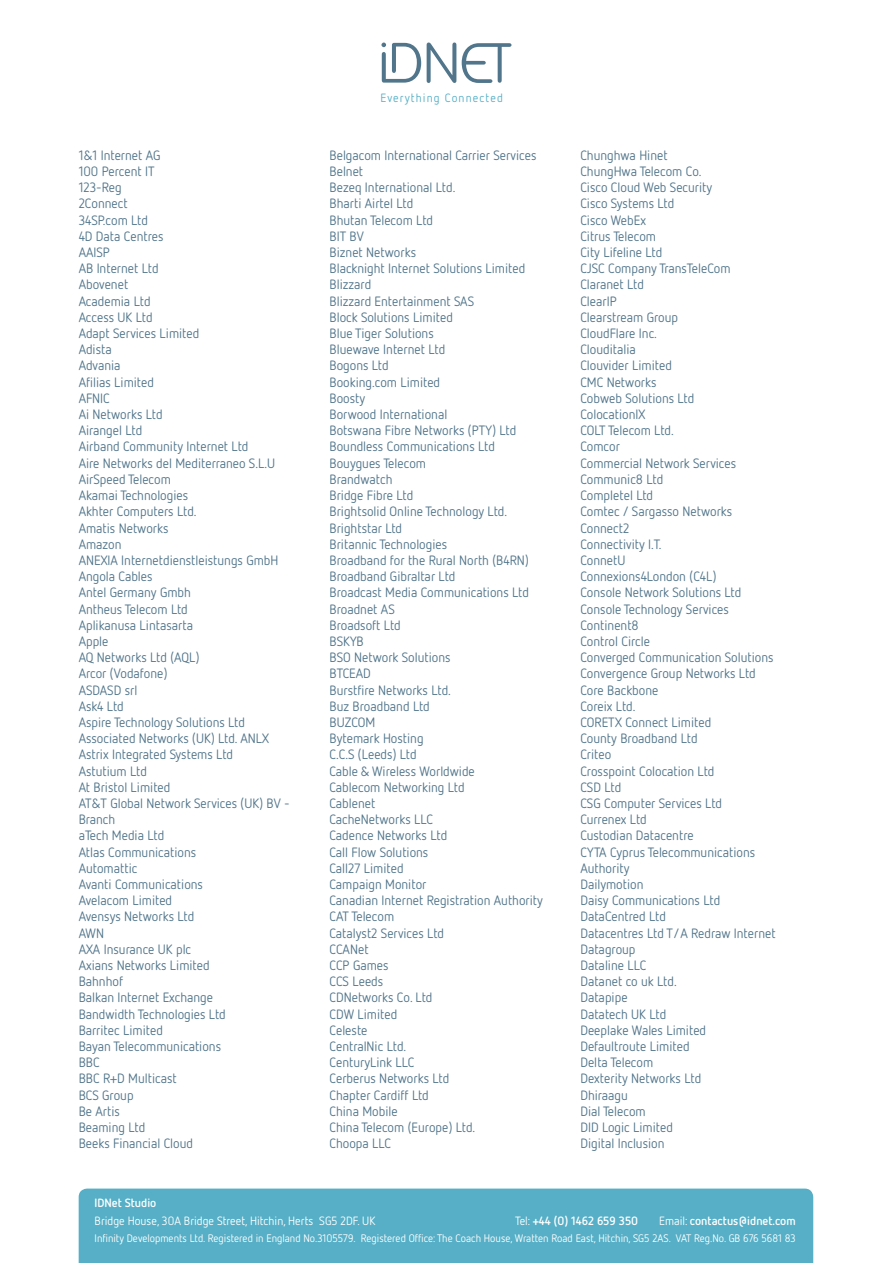
<style>
.page{position:relative;width:893px;height:1263px;background:#fff}
.page>*{position:absolute;margin:0;border:0;box-sizing:border-box;transform-origin:0 0}
.t1{font:13.5px/16.2px "Netto OT";color:#51758b}
.t2{font:700 12px "Netto OT";color:#fff}
.t3{font:12px "Netto OT";color:#fff}
.t4{font:12px "Netto OT";letter-spacing:.09em;color:#56afc6}
.t5{font:10.8px "Netto OT";color:#fff}
.s1{font-weight:400}
</style>
<div class="page">
<div style="left:79px;top:1188px;width:734px;height:75px;background:#56afc6"></div>
<svg style="left:381px;top:43px;width:40px;height:40px"></svg>
<svg style="left:427px;top:43px;width:29px;height:40px"></svg>
<svg style="left:462px;top:43px;width:49px;height:40px"></svg>
<p class="t4" style="left:380px;top:91px;width:124px">Everything Connected</p>
<p class="t1" style="left:79px;top:147px;width:213px">1&amp;1 Internet AG<br>100 Percent IT<br>123-Reg<br>2Connect<br>34SP.com Ltd<br>4D Data Centres<br>AAISP<br>AB Internet Ltd<br>Abovenet<br>Academia Ltd<br>Access UK Ltd<br>Adapt Services Limited<br>Adista<br>Advania<br>Afilias Limited<br>AFNIC<br>Ai Networks Ltd<br>Airangel Ltd<br>Airband Community Internet Ltd<br>Aire Networks del Mediterraneo S.L.U<br>AirSpeed Telecom<br>Akamai Technologies<br>Akhter Computers Ltd.<br>Amatis Networks<br>Amazon<br>ANEXIA Internetdienstleistungs GmbH<br>Angola Cables<br>Antel Germany Gmbh<br>Antheus Telecom Ltd<br>Aplikanusa Lintasarta<br>Apple<br>AQ Networks Ltd (AQL)<br>Arcor (Vodafone)<br>ASDASD srl<br>Ask4 Ltd<br>Aspire Technology Solutions Ltd<br>Associated Networks (UK) Ltd. ANLX<br>Astrix Integrated Systems Ltd<br>Astutium Ltd<br>At Bristol Limited<br>AT&amp;T Global Network Services (UK) BV -<br>Branch<br>aTech Media Ltd<br>Atlas Communications<br>Automattic<br>Avanti Communications<br>Avelacom Limited<br>Avensys Networks Ltd<br>AWN<br>AXA Insurance UK plc<br>Axians Networks Limited<br>Bahnhof<br>Balkan Internet Exchange<br>Bandwidth Technologies Ltd<br>Barritec Limited<br>Bayan Telecommunications<br>BBC<br>BBC R+D Multicast<br>BCS Group<br>Be Artis<br>Beaming Ltd<br>Beeks Financial Cloud</p>
<p class="t1" style="left:330px;top:147px;width:215px">Belgacom International Carrier Services<br>Belnet<br>Bezeq International Ltd.<br>Bharti Airtel Ltd<br>Bhutan Telecom Ltd<br>BIT BV<br>Biznet Networks<br>Blacknight Internet Solutions Limited<br>Blizzard<br>Blizzard Entertainment SAS<br>Block Solutions Limited<br>Blue Tiger Solutions<br>Bluewave Internet Ltd<br>Bogons Ltd<br>Booking.com Limited<br>Boosty<br>Borwood International<br>Botswana Fibre Networks (PTY) Ltd<br>Boundless Communications Ltd<br>Bouygues Telecom<br>Brandwatch<br>Bridge Fibre Ltd<br>Brightsolid Online Technology Ltd.<br>Brightstar Ltd<br>Britannic Technologies<br>Broadband for the Rural North (B4RN)<br>Broadband Gibraltar Ltd<br>Broadcast Media Communications Ltd<br>Broadnet AS<br>Broadsoft Ltd<br>BSKYB<br>BSO Network Solutions<br>BTCEAD<br>Burstfire Networks Ltd.<br>Buz Broadband Ltd<br>BUZCOM<br>Bytemark Hosting<br>C.C.S (Leeds) Ltd<br>Cable &amp; Wireless Worldwide<br>Cablecom Networking Ltd<br>Cablenet<br>CacheNetworks LLC<br>Cadence Networks Ltd<br>Call Flow Solutions<br>Call27 Limited<br>Campaign Monitor<br>Canadian Internet Registration Authority<br>CAT Telecom<br>Catalyst2 Services Ltd<br>CCANet<br>CCP Games<br>CCS Leeds<br>CDNetworks Co. Ltd<br>CDW Limited<br>Celeste<br>CentralNic Ltd.<br>CenturyLink LLC<br>Cerberus Networks Ltd<br>Chapter Cardiff Ltd<br>China Mobile<br>China Telecom (Europe) Ltd.<br>Choopa LLC</p>
<p class="t1" style="left:580px;top:147px;width:197px">Chunghwa Hinet<br>ChungHwa Telecom Co.<br>Cisco Cloud Web Security<br>Cisco Systems Ltd<br>Cisco WebEx<br>Citrus Telecom<br>City Lifeline Ltd<br>CJSC Company TransTeleCom<br>Claranet Ltd<br>ClearIP<br>Clearstream Group<br>CloudFlare Inc.<br>Clouditalia<br>Clouvider Limited<br>CMC Networks<br>Cobweb Solutions Ltd<br>ColocationIX<br>COLT Telecom Ltd.<br>Comcor<br>Commercial Network Services<br>Communic8 Ltd<br>Completel Ltd<br>Comtec / Sargasso Networks<br>Connect2<br>Connectivity I.T.<br>ConnetU<br>Connexions4London (C4L)<br>Console Network Solutions Ltd<br>Console Technology Services<br>Continent8<br>Control Circle<br>Converged Communication Solutions<br>Convergence Group Networks Ltd<br>Core Backbone<br>Coreix Ltd.<br>CORETX Connect Limited<br>County Broadband Ltd<br>Criteo<br>Crosspoint Colocation Ltd<br>CSD Ltd<br>CSG Computer Services Ltd<br>Currenex Ltd<br>Custodian Datacentre<br>CYTA Cyprus Telecommunications<br>Authority<br>Dailymotion<br>Daisy Communications Ltd<br>DataCentred Ltd<br>Datacentres Ltd T/A Redraw Internet<br>Datagroup<br>Dataline LLC<br>Datanet co uk Ltd.<br>Datapipe<br>Datatech UK Ltd<br>Deeplake Wales Limited<br>Defaultroute Limited<br>Delta Telecom<br>Dexterity Networks Ltd<br>Dhiraagu<br>Dial Telecom<br>DID Logic Limited<br>Digital Inclusion</p>
<p class="t2" style="left:95px;top:1196px;width:63px">IDNet Studio</p>
<p class="t3" style="left:95px;top:1214px;width:282px">Bridge House, 30A Bridge Street, Hitchin, Herts SG5 2DF. UK</p>
<p class="t2" style="left:515px;top:1214px;width:124px"><span class="s1">Tel:</span> +44 (0) 1462 659 350</p>
<p class="t2" style="left:659px;top:1214px;width:138px"><span class="s1">Email:</span> contactus@idnet.com</p>
<p class="t5" style="left:95px;top:1231px;width:703px">Infinity Developments Ltd. Registered in England No.3105579. Registered Office: The Coach House, Wratten Road East, Hitchin, SG5 2AS. VAT Reg.No. GB 676 5681 83</p>
</div>
